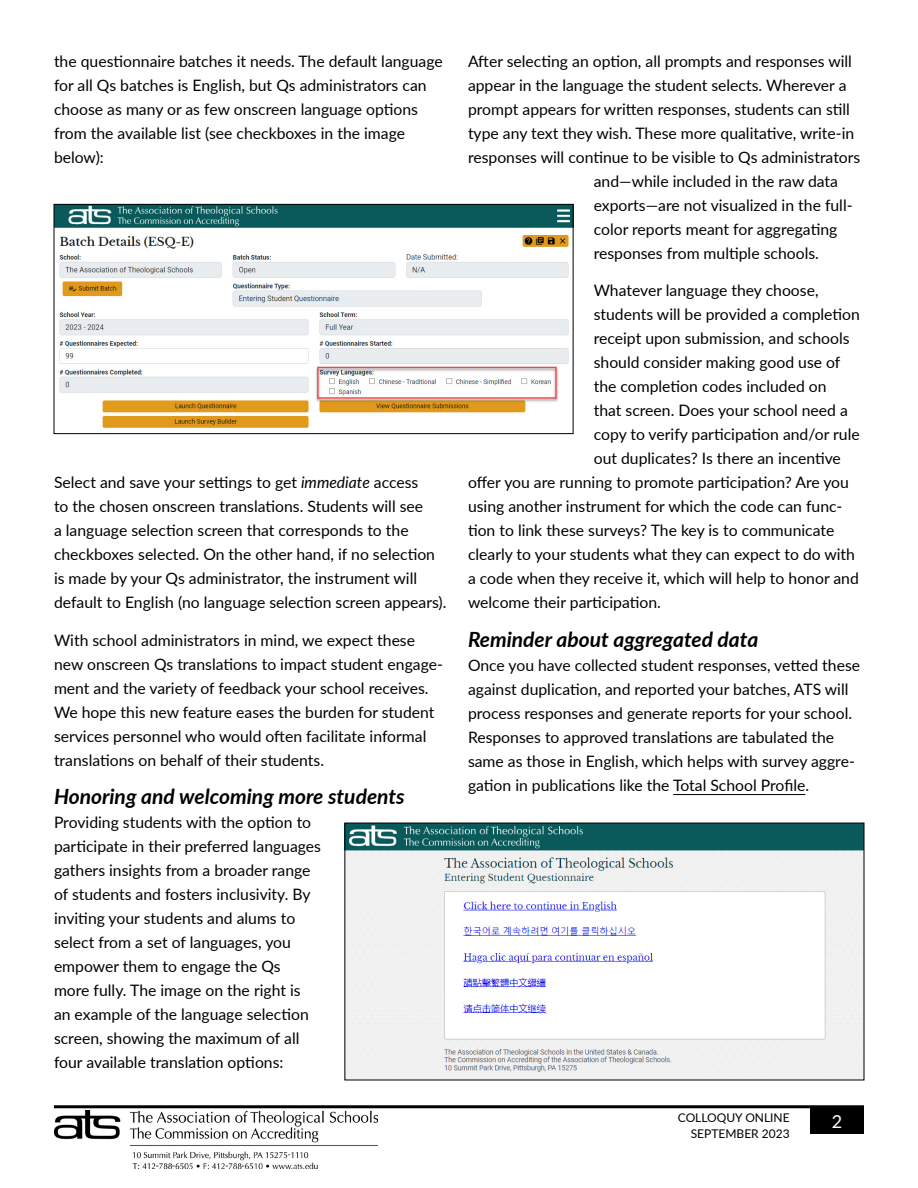
<style>
.page{position:relative;width:918px;height:1188px;background:#fff}
.page>*{position:absolute;margin:0;border:0;box-sizing:border-box;transform-origin:0 0}
.t1{font:italic 700 21px "Lato";color:#000}
.t2{font:18px "Lato";color:#fff}
.t3{font:15.75px/24px "Lato";color:#000}
.t4{font:12px/16.5px "Lato";color:#000;text-align:right}
.s1{font-style:italic}
</style>
<div class="page">
<div style="left:810px;top:1107px;width:54px;height:27px;background:#000"></div>
<hr style="left:54px;top:1105px;width:810px;height:3px;background:#000">
<img style="left:54px;top:1110px;width:324px;height:59px">
<hr style="left:673px;top:794px;width:132px;height:1px;background:#000">
<img style="left:56px;top:206px;width:516px;height:222px">
<div style="left:54px;top:204px;width:520px;height:230px;border:1px solid #000"></div>
<img style="left:346px;top:825px;width:516px;height:253px">
<div style="left:344px;top:823px;width:520px;height:257px;border:1px solid #000"></div>
<p class="t3" style="left:54px;top:48px;width:390px">the questionnaire batches it needs. The default language for all Qs batches is English, but Qs administrators can choose as many or as few onscreen language options from the available list (see checkboxes in the image below):</p>
<p class="t3" style="left:54px;top:470px;width:394px">Select and save your settings to get <span class="s1">immediate</span> access<br>to the chosen onscreen translations. Students will see<br>a language selection screen that corresponds to the checkboxes selected. On the other hand, if no selection is made by your Qs administrator, the instrument will default to English (no language selection screen appears).</p>
<p class="t3" style="left:54px;top:627px;width:390px">With school administrators in mind, we expect these new onscreen Qs translations to impact student engage&shy;ment and the variety of feedback your school receives.<br>We hope this new feature eases the burden for student services personnel who would often facilitate informal translations on behalf of their students.</p>
<h1 class="t1" style="left:54px;top:781px;width:352px">Honoring and welcoming more students</h1>
<p class="t3" style="left:54px;top:810px;width:269px">Providing students with the option to participate in their preferred languages gathers insights from a broader range of students and fosters inclusivity. By inviting your students and alums to select from a set of languages, you empower them to engage the Qs<br>more fully. The image on the right is an example of the language selection screen, showing the maximum of all four available translation options:</p>
<p class="t3" style="left:468px;top:48px;width:385px">After selecting an option, all prompts and responses will</p>
<p class="t3" style="left:468px;top:72px;width:380px">appear in the language the student selects. Wherever a</p>
<p class="t3" style="left:468px;top:96px;width:384px">prompt appears for written responses, students can still</p>
<p class="t3" style="left:468px;top:120px;width:388px">type any text they wish. These more qualitative, write-in</p>
<p class="t3" style="left:468px;top:144px;width:394px">responses will continue to be visible to Qs administrators</p>
<p class="t3" style="left:594px;top:168px;width:246px">and—while included in the raw data</p>
<p class="t3" style="left:594px;top:192px;width:260px">exports—are not visualized in the full-</p>
<p class="t3" style="left:594px;top:216px;width:245px">color reports meant for aggregating</p>
<p class="t3" style="left:594px;top:240px;width:227px">responses from multiple schools.</p>
<p class="t3" style="left:594px;top:278px;width:226px">Whatever language they choose,</p>
<p class="t3" style="left:594px;top:302px;width:268px">students will be provided a completion</p>
<p class="t3" style="left:594px;top:326px;width:257px">receipt upon submission, and schools</p>
<p class="t3" style="left:594px;top:350px;width:248px">should consider making good use of</p>
<p class="t3" style="left:594px;top:374px;width:234px">the completion codes included on</p>
<p class="t3" style="left:594px;top:398px;width:256px">that screen. Does your school need a</p>
<p class="t3" style="left:594px;top:422px;width:268px">copy to verify participation and/or rule</p>
<p class="t3" style="left:594px;top:446px;width:249px">out duplicates? Is there an incentive</p>
<p class="t3" style="left:468px;top:470px;width:382px">offer you are running to promote participation? Are you</p>
<p class="t3" style="left:468px;top:494px;width:376px">using another instrument for which the code can func-</p>
<p class="t3" style="left:468px;top:518px;width:368px">tion to link these surveys? The key is to communicate</p>
<p class="t3" style="left:468px;top:542px;width:389px">clearly to your students what they can expect to do with</p>
<p class="t3" style="left:468px;top:566px;width:392px">a code when they receive it, which will help to honor and</p>
<p class="t3" style="left:468px;top:590px;width:194px">welcome their participation.</p>
<h1 class="t1" style="left:468px;top:624px;width:292px">Reminder about aggregated data</h1>
<p class="t3" style="left:468px;top:652px;width:394px">Once you have collected student responses, vetted these against duplication, and reported your batches, ATS will process responses and generate reports for your school.<br>Responses to approved translations are tabulated the same as those in English, which helps with survey aggre&shy;gation in publications like the Total School Profile.</p>
<p class="t4" style="left:678px;top:1108px;width:113px">COLLOQUY ONLINE<br>SEPTEMBER 2023</p>
<p class="t2" style="left:832px;top:1108px;width:12px">2</p>
</div>
